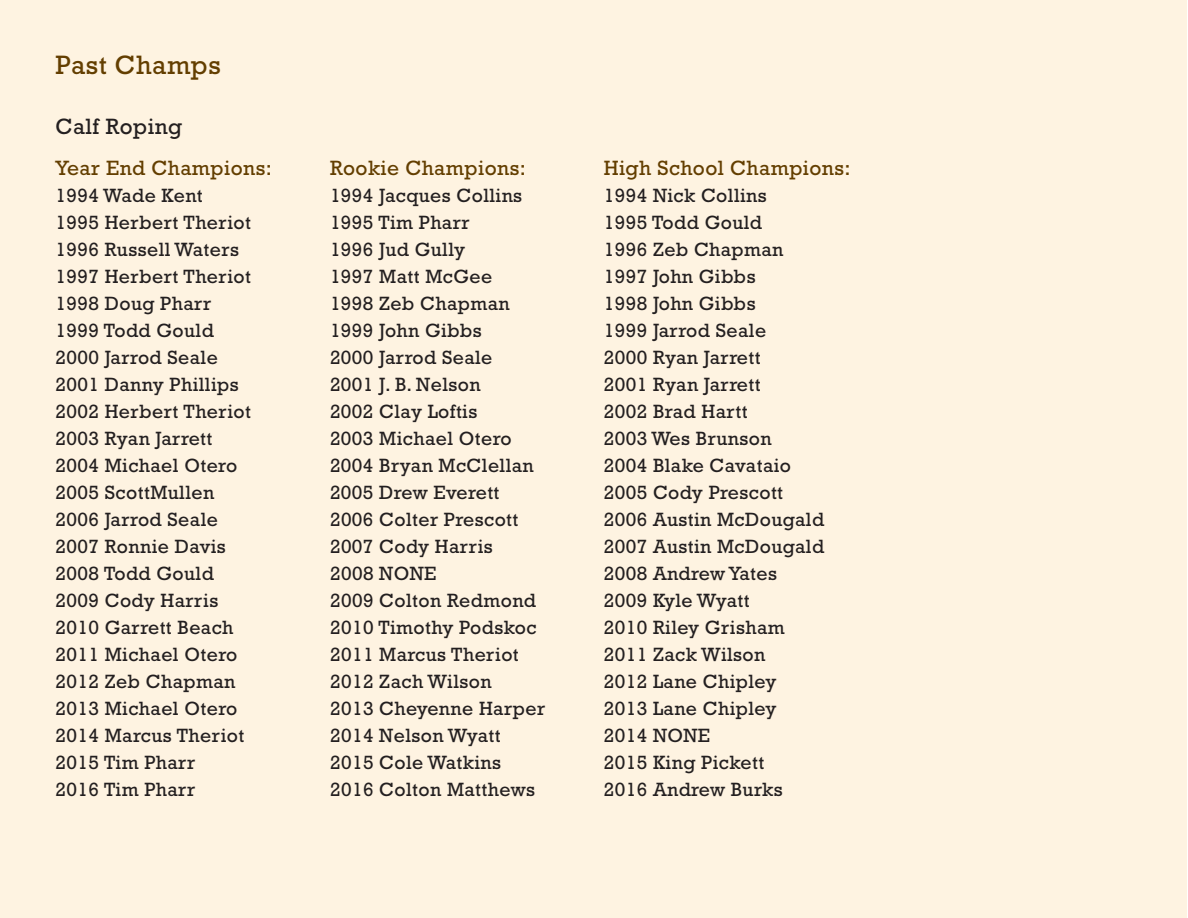
<style>
.page{position:relative;width:1188px;height:918px;background:#fff}
.page>*{position:absolute;margin:0;border:0;box-sizing:border-box;transform-origin:0 0}
.t1{font:27px "Rockwell";letter-spacing:.02em;color:#633e00}
.t2{font:22.5px "Rockwell";letter-spacing:.02em;color:#231f20}
.t3{font:21px "Rockwell";letter-spacing:.02em;color:#633e00}
.t4{font:19.5px/27px "Rockwell";letter-spacing:.02em;color:#231f20}
</style>
<div class="page">
<div style="left:0;top:0;width:1186px;height:918px;background:#fef3e1"></div>
<h1 class="t1" style="left:56px;top:49px;width:167px">Past Champs</h1>
<p class="t2" style="left:56px;top:113px;width:128px">Calf Roping</p>
<p class="t3" style="left:56px;top:155px;width:218px">Year End Champions:</p>
<p class="t4" style="left:56px;top:181px;width:197px">1994 Wade Kent<br>1995 Herbert Theriot<br>1996 Russell Waters<br>1997 Herbert Theriot<br>1998 Doug Pharr<br>1999 Todd Gould<br>2000 Jarrod Seale<br>2001 Danny Phillips<br>2002 Herbert Theriot<br>2003 Ryan Jarrett<br>2004 Michael Otero<br>2005 ScottMullen<br>2006 Jarrod Seale<br>2007 Ronnie Davis<br>2008 Todd Gould<br>2009 Cody Harris<br>2010 Garrett Beach<br>2011 Michael Otero<br>2012 Zeb Chapman<br>2013 Michael Otero<br>2014 Marcus Theriot<br>2015 Tim Pharr<br>2016 Tim Pharr</p>
<p class="t3" style="left:330px;top:155px;width:197px">Rookie Champions:</p>
<p class="t4" style="left:330px;top:181px;width:217px">1994 Jacques Collins<br>1995 Tim Pharr<br>1996 Jud Gully<br>1997 Matt McGee<br>1998 Zeb Chapman<br>1999 John Gibbs<br>2000 Jarrod Seale<br>2001 J. B. Nelson<br>2002 Clay Loftis<br>2003 Michael Otero<br>2004 Bryan McClellan<br>2005 Drew Everett<br>2006 Colter Prescott<br>2007 Cody Harris<br>2008 NONE<br>2009 Colton Redmond<br>2010 Timothy Podskoc<br>2011 Marcus Theriot<br>2012 Zach Wilson<br>2013 Cheyenne Harper<br>2014 Nelson Wyatt<br>2015 Cole Watkins<br>2016 Colton Matthews</p>
<p class="t3" style="left:604px;top:155px;width:248px">High School Champions:</p>
<p class="t4" style="left:604px;top:181px;width:222px">1994 Nick Collins<br>1995 Todd Gould<br>1996 Zeb Chapman<br>1997 John Gibbs<br>1998 John Gibbs<br>1999 Jarrod Seale<br>2000 Ryan Jarrett<br>2001 Ryan Jarrett<br>2002 Brad Hartt<br>2003 Wes Brunson<br>2004 Blake Cavataio<br>2005 Cody Prescott<br>2006 Austin McDougald<br>2007 Austin McDougald<br>2008 Andrew Yates<br>2009 Kyle Wyatt<br>2010 Riley Grisham<br>2011 Zack Wilson<br>2012 Lane Chipley<br>2013 Lane Chipley<br>2014 NONE<br>2015 King Pickett<br>2016 Andrew Burks</p>
</div>
